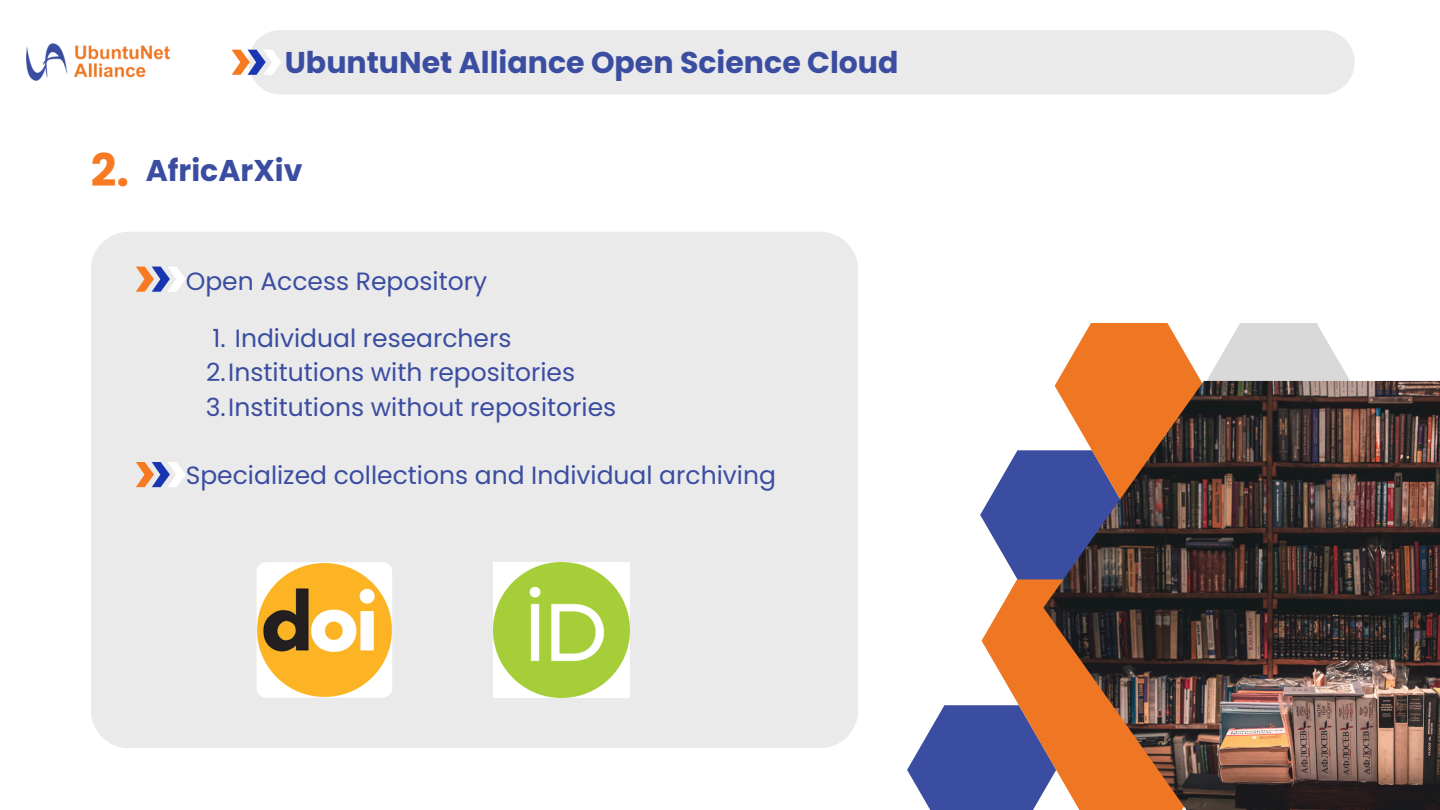
<style>
.page{position:relative;width:1440px;height:810px;background:#fff}
.page>*{position:absolute;margin:0;border:0;box-sizing:border-box;transform-origin:0 0}
.t1{font:700 45px "Poppins";color:#f77a23}
.t2{font:700 30px "Poppins";color:#3b4da1}
.t3{font:25px "Poppins";color:#3b4da1}
</style>
<div class="page">
<img style="left:27px;top:43px;width:143px;height:38px">
<svg style="left:907px;top:705px;width:75px;height:105px"></svg>
<svg style="left:982px;top:579px;width:61px;height:231px"></svg>
<svg style="left:980px;top:450px;width:63px;height:129px"></svg>
<svg style="left:1057px;top:324px;width:144px;height:57px;fill:#ef7723"></svg>
<svg style="left:1204px;top:324px;width:223px;height:57px"></svg>
<img style="left:1043px;top:381px;width:397px;height:429px">
<div style="left:248px;top:30px;width:1107px;height:65px;background:#eaeaeb"></div>
<svg style="left:232px;top:50px;width:50px;height:25px"></svg>
<div style="left:91px;top:232px;width:767px;height:516px;background:#eaeaeb;border-radius:38px"></div>
<svg style="left:136px;top:462px;width:50px;height:25px"></svg>
<svg style="left:136px;top:267px;width:49px;height:25px"></svg>
<img style="left:257px;top:562px;width:135px;height:136px;border-radius:10px">
<img style="left:494px;top:562px;width:135px;height:136px">
<h2 class="t2" style="left:285px;top:41px;width:615px">UbuntuNet Alliance Open Science Cloud</h2>
<p class="t1" style="left:91px;top:139px;width:40px">2.</p>
<h1 class="t2" style="left:146px;top:150px;width:158px">AfricArXiv</h1>
<h2 class="t3" style="left:186px;top:263px;width:303px">Open Access Repository</h2>
<p class="t3" style="left:212px;top:321px;width:301px">1. Individual researchers</p>
<p class="t3" style="left:206px;top:355px;width:371px">2.Institutions with repositories</p>
<p class="t3" style="left:206px;top:390px;width:412px">3.Institutions without repositories</p>
<p class="t3" style="left:186px;top:457px;width:592px">Specialized collections and Individual archiving</p>
</div>
